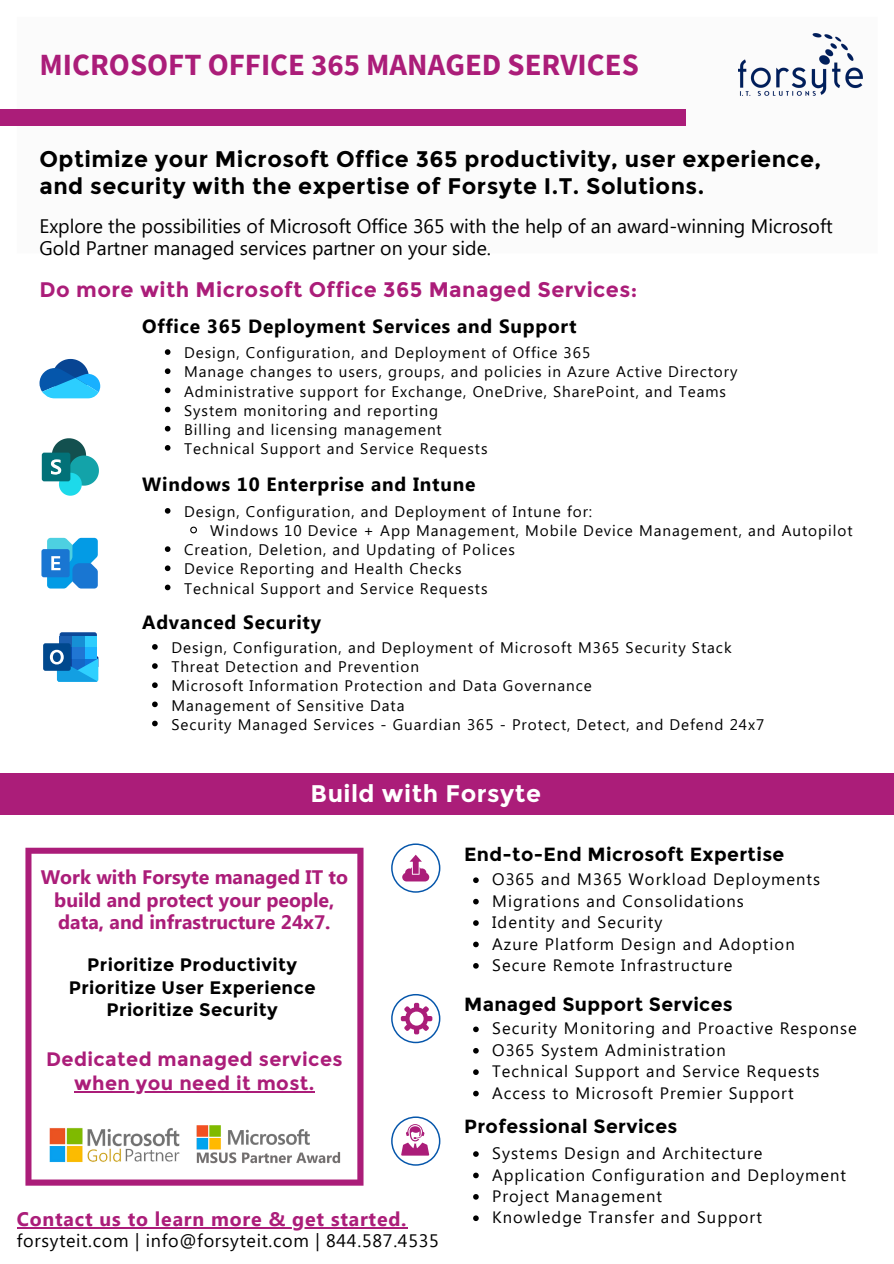
<style>
.page{position:relative;width:894px;height:1264px;background:#fff}
.page>*{position:absolute;margin:0;border:0;box-sizing:border-box;transform-origin:0 0}
.t1{font:700 30.75px "Source Sans Pro";color:#ab1d79}
.t2{font:700 24px "Montserrat";letter-spacing:.02em;color:#fff}
.t3{font:700 22.65px/27px "Montserrat";letter-spacing:.02em;color:#000}
.t4{font:700 21.15px "Montserrat";letter-spacing:.02em;color:#ab1d79}
.t5{font:19.5px/22.5px "Segoe UI";color:#000}
.t6{font:700 19.5px/22.5px "Segoe UI";color:#ab1d79;text-align:center}
.t7{font:700 19.5px/24.8px "Montserrat";letter-spacing:.02em;color:#ab1d79;text-align:center}
.t8{font:700 19.5px "Segoe UI";letter-spacing:.04em;color:#ab1d79}
.t9{font:700 19.05px "Segoe UI";letter-spacing:.04em;color:#000}
.t10{font:700 19.05px "Montserrat";letter-spacing:.02em;color:#000}
.t11{font:700 18px "Montserrat";letter-spacing:.02em;color:#000}
.t12{font:18px "Segoe UI";letter-spacing:.04em;color:#000}
.t13{font:16.5px "Segoe UI";letter-spacing:.065em;color:#000}
.t14{font:15.3px "Segoe UI";letter-spacing:.065em;color:#000}
</style>
<div class="page">
<div style="left:0;top:110px;width:686px;height:16px;background:#ab1d79"></div>
<img style="left:738px;top:33px;width:124px;height:62px">
<div style="left:41px;top:549px;width:29px;height:28px;background:#1976d2;border-radius:2px"></div>
<svg style="left:47px;top:538px;width:51px;height:50px"></svg>
<svg style="left:39px;top:359px;width:61px;height:39px"></svg>
<div style="left:42px;top:452px;width:28px;height:29px;background:#027178;border-radius:2px"></div>
<svg style="left:51px;top:438px;width:48px;height:57px"></svg>
<svg style="left:60px;top:632px;width:37px;height:4px"></svg>
<div style="left:84px;top:636px;width:13px;height:11px;background:#2ecdfd"></div>
<div style="left:60px;top:636px;width:12px;height:11px;background:#1c5fb0"></div>
<div style="left:72px;top:636px;width:12px;height:11px;background:#1690d5"></div>
<div style="left:84px;top:647px;width:13px;height:11px;background:#1bb4ff"></div>
<div style="left:60px;top:647px;width:12px;height:11px;background:#074daf"></div>
<div style="left:72px;top:647px;width:12px;height:11px;background:#2076d4"></div>
<div style="left:43px;top:643px;width:28px;height:27px;background:#00488d;border-radius:2px"></div>
<svg style="left:50px;top:649px;width:48px;height:32px"></svg>
<div style="left:0;top:773px;width:893px;height:42px;background:#ab1d79"></div>
<svg style="left:391px;top:843px;width:49px;height:49px"></svg>
<svg style="left:391px;top:1116px;width:49px;height:49px"></svg>
<svg style="left:391px;top:994px;width:49px;height:49px"></svg>
<svg style="left:25px;top:847px;width:338px;height:338px"></svg>
<hr style="left:17px;top:1226px;width:390px;height:1px;background:#ab1d79">
<svg style="left:165px;top:349px;width:5px;height:6px"></svg>
<svg style="left:165px;top:368px;width:5px;height:6px"></svg>
<svg style="left:165px;top:387px;width:5px;height:6px"></svg>
<svg style="left:165px;top:407px;width:5px;height:5px"></svg>
<svg style="left:165px;top:426px;width:5px;height:5px"></svg>
<svg style="left:165px;top:445px;width:5px;height:5px"></svg>
<svg style="left:165px;top:508px;width:5px;height:5px"></svg>
<svg style="left:190px;top:526px;width:7px;height:8px"></svg>
<svg style="left:165px;top:546px;width:5px;height:6px"></svg>
<svg style="left:165px;top:565px;width:5px;height:6px"></svg>
<svg style="left:165px;top:584px;width:5px;height:6px"></svg>
<svg style="left:152px;top:644px;width:6px;height:5px"></svg>
<svg style="left:152px;top:663px;width:6px;height:6px"></svg>
<svg style="left:152px;top:682px;width:6px;height:6px"></svg>
<svg style="left:152px;top:701px;width:6px;height:6px"></svg>
<svg style="left:152px;top:720px;width:6px;height:6px"></svg>
<svg style="left:473px;top:877px;width:5px;height:6px"></svg>
<svg style="left:473px;top:898px;width:5px;height:6px"></svg>
<svg style="left:473px;top:920px;width:5px;height:5px"></svg>
<svg style="left:473px;top:941px;width:5px;height:6px"></svg>
<svg style="left:473px;top:963px;width:5px;height:5px"></svg>
<svg style="left:473px;top:1026px;width:5px;height:6px"></svg>
<svg style="left:473px;top:1048px;width:5px;height:5px"></svg>
<svg style="left:473px;top:1069px;width:5px;height:5px"></svg>
<svg style="left:473px;top:1090px;width:5px;height:6px"></svg>
<svg style="left:473px;top:1151px;width:5px;height:5px"></svg>
<svg style="left:473px;top:1172px;width:5px;height:6px"></svg>
<svg style="left:473px;top:1194px;width:5px;height:5px"></svg>
<svg style="left:473px;top:1215px;width:5px;height:5px"></svg>
<hr style="left:74px;top:1091px;width:241px;height:1px;background:#ab1d79">
<img style="left:38px;top:1119px;width:154px;height:51px">
<img style="left:193px;top:1120px;width:155px;height:46px">
<p class="t1" style="left:39px;top:45px;width:600px">MICROSOFT OFFICE 365 MANAGED SERVICES</p>
<p class="t3" style="left:39px;top:146px;width:783px">Optimize your Microsoft Office 365 productivity, user experience, and security with the expertise of Forsyte I.T. Solutions.</p>
<p class="t5" style="left:39px;top:213px;width:794px">Explore the possibilities of Microsoft Office 365 with the help of an award-winning Microsoft<br>Gold Partner managed services partner on your side.</p>
<p class="t4" style="left:39px;top:276px;width:599px">Do more with Microsoft Office 365 Managed Services:</p>
<p class="t9" style="left:142px;top:312px;width:435px">Office 365 Deployment Services and Support</p>
<p class="t14" style="left:184px;top:342px;width:407px">Design, Configuration, and Deployment of Office 365</p>
<p class="t14" style="left:184px;top:361px;width:554px">Manage changes to users, groups, and policies in Azure Active Directory</p>
<p class="t14" style="left:184px;top:380px;width:543px">Administrative support for Exchange, OneDrive, SharePoint, and Teams</p>
<p class="t14" style="left:184px;top:399px;width:255px">System monitoring and reporting</p>
<p class="t14" style="left:184px;top:418px;width:259px">Billing and licensing management</p>
<p class="t14" style="left:184px;top:437px;width:305px">Technical Support and Service Requests</p>
<p class="t9" style="left:142px;top:470px;width:335px">Windows 10 Enterprise and Intune</p>
<p class="t14" style="left:184px;top:500px;width:409px">Design, Configuration, and Deployment of Intune for:</p>
<p class="t14" style="left:210px;top:519px;width:643px">Windows 10 Device + App Management, Mobile Device Management, and Autopilot</p>
<p class="t14" style="left:184px;top:539px;width:332px">Creation, Deletion, and Updating of Polices</p>
<p class="t14" style="left:184px;top:558px;width:279px">Device Reporting and Health Checks</p>
<p class="t14" style="left:184px;top:577px;width:305px">Technical Support and Service Requests</p>
<p class="t9" style="left:142px;top:609px;width:180px">Advanced Security</p>
<p class="t14" style="left:171px;top:636px;width:561px">Design, Configuration, and Deployment of Microsoft M365 Security Stack</p>
<p class="t14" style="left:171px;top:655px;width:249px">Threat Detection and Prevention</p>
<p class="t14" style="left:171px;top:675px;width:422px">Microsoft Information Protection and Data Governance</p>
<p class="t14" style="left:171px;top:694px;width:234px">Management of Sensitive Data</p>
<p class="t14" style="left:171px;top:713px;width:594px">Security Managed Services - Guardian 365 - Protect, Detect, and Defend 24x7</p>
<p class="t2" style="left:310px;top:779px;width:232px">Build with Forsyte</p>
<p class="t6" style="left:41px;top:864px;width:309px">Work with Forsyte managed IT to build and protect your people, data, and infrastructure 24x7.</p>
<p class="t11" style="left:87px;top:953px;width:211px">Prioritize Productivity</p>
<p class="t11" style="left:69px;top:976px;width:248px">Prioritize User Experience</p>
<p class="t11" style="left:107px;top:999px;width:173px">Prioritize Security</p>
<p class="t7" style="left:46px;top:1046px;width:298px">Dedicated managed services when you need it most.</p>
<p class="t8" style="left:17px;top:1204px;width:391px">Contact us to learn more &amp; get started.</p>
<p class="t12" style="left:17px;top:1227px;width:423px">forsyteit.com | info@forsyteit.com | 844.587.4535</p>
<p class="t10" style="left:464px;top:842px;width:322px">End-to-End Microsoft Expertise</p>
<p class="t13" style="left:492px;top:867px;width:329px">O365 and M365 Workload Deployments</p>
<p class="t13" style="left:492px;top:888px;width:253px">Migrations and Consolidations</p>
<p class="t13" style="left:492px;top:910px;width:172px">Identity and Security</p>
<p class="t13" style="left:492px;top:931px;width:304px">Azure Platform Design and Adoption</p>
<p class="t13" style="left:492px;top:953px;width:242px">Secure Remote Infrastructure</p>
<p class="t10" style="left:464px;top:992px;width:270px">Managed Support Services</p>
<p class="t13" style="left:492px;top:1016px;width:366px">Security Monitoring and Proactive Response</p>
<p class="t13" style="left:492px;top:1038px;width:235px">O365 System Administration</p>
<p class="t13" style="left:492px;top:1059px;width:329px">Technical Support and Service Requests</p>
<p class="t13" style="left:492px;top:1080px;width:303px">Access to Microsoft Premier Support</p>
<p class="t10" style="left:464px;top:1114px;width:215px">Professional Services</p>
<p class="t13" style="left:492px;top:1141px;width:272px">Systems Design and Architecture</p>
<p class="t13" style="left:492px;top:1162px;width:355px">Application Configuration and Deployment</p>
<p class="t13" style="left:492px;top:1184px;width:171px">Project Management</p>
<p class="t13" style="left:492px;top:1205px;width:271px">Knowledge Transfer and Support</p>
</div>
